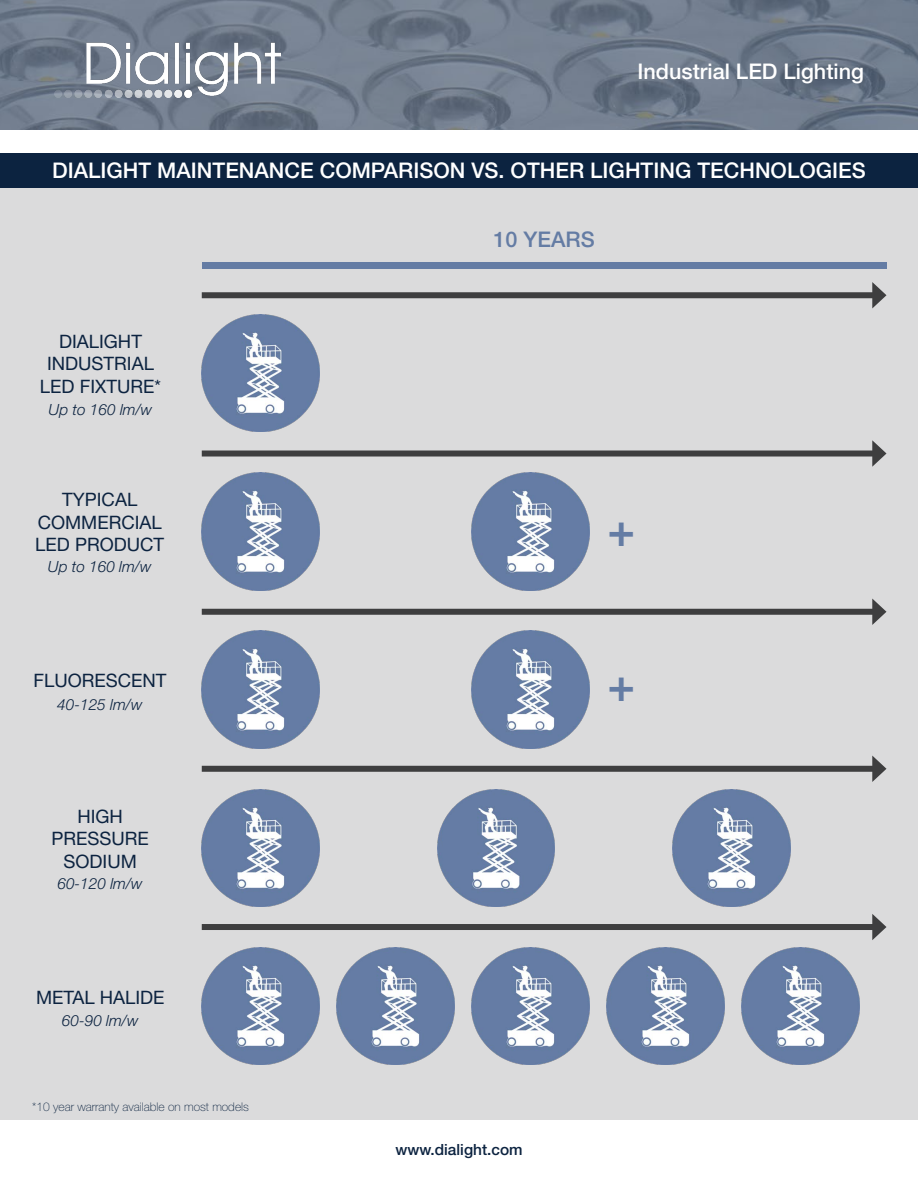
<style>
.page{position:relative;width:918px;height:1188px;background:#fff}
.page>*{position:absolute;margin:0;border:0;box-sizing:border-box;transform-origin:0 0}
.t1{font:500 46.35px "Helvetica Neue LT Std";color:#647ca4}
.t2{font:500 21.6px "Helvetica Neue LT Std";color:#fff}
.t3{font:500 21.6px "Helvetica Neue LT Std";color:#647ca4}
.t4{font:18.45px/22.2px "Helvetica Neue LT Std";color:#0c2340;text-align:center}
.t5{font:italic 300 15.45px "Helvetica Neue LT Std";color:#0c2340}
.t6{font:500 15.45px "Helvetica Neue LT Std";color:#0c2340}
.t7{font:100 12px "Helvetica Neue LT Std";color:#0c2340}
</style>
<div class="page">
<div style="left:0;top:153px;width:918px;height:35px;background:#0c2340"></div>
<div style="left:0;top:188px;width:918px;height:932px;background:#dbdbdc"></div>
<div style="left:202px;top:262px;width:684px;height:7px;background:#647ca4"></div>
<img style="left:202px;top:314px;width:117px;height:118px">
<img style="left:202px;top:473px;width:117px;height:117px">
<img style="left:202px;top:631px;width:117px;height:117px">
<img style="left:202px;top:789px;width:117px;height:118px">
<img style="left:202px;top:947px;width:117px;height:118px">
<img style="left:337px;top:947px;width:117px;height:118px">
<img style="left:472px;top:947px;width:117px;height:118px">
<img style="left:607px;top:947px;width:117px;height:118px">
<img style="left:742px;top:947px;width:117px;height:118px">
<img style="left:472px;top:473px;width:117px;height:117px">
<img style="left:472px;top:631px;width:117px;height:117px">
<img style="left:437px;top:789px;width:118px;height:118px">
<img style="left:673px;top:789px;width:117px;height:118px">
<svg style="left:0;top:0;width:918px;height:130px;background:#6f7b8b"></svg>
<img style="left:54px;top:40px;width:227px;height:57px">
<div style="left:202px;top:292px;width:676px;height:6px;background:#3e3e3f"></div>
<svg style="left:872px;top:282px;width:14px;height:26px"></svg>
<div style="left:202px;top:609px;width:676px;height:6px;background:#3e3e3f"></div>
<svg style="left:872px;top:599px;width:14px;height:26px"></svg>
<div style="left:202px;top:451px;width:676px;height:6px;background:#3e3e3f"></div>
<svg style="left:872px;top:440px;width:14px;height:27px"></svg>
<div style="left:202px;top:924px;width:676px;height:6px;background:#3e3e3f"></div>
<svg style="left:872px;top:914px;width:14px;height:26px"></svg>
<div style="left:202px;top:766px;width:676px;height:6px;background:#3e3e3f"></div>
<svg style="left:872px;top:756px;width:14px;height:26px"></svg>
<p class="t2" style="left:638px;top:58px;width:228px">Industrial LED Lighting</p>
<p class="t2" style="left:52px;top:158px;width:815px">DIALIGHT MAINTENANCE COMPARISON VS. OTHER LIGHTING TECHNOLOGIES</p>
<p class="t4" style="left:40px;top:330px;width:123px">DIALIGHT<br>INDUSTRIAL<br>LED FIXTURE*</p>
<p class="t5" style="left:49px;top:400px;width:105px">Up to 160 lm/w</p>
<p class="t4" style="left:35px;top:489px;width:130px">TYPICAL<br>COMMERCIAL<br>LED PRODUCT</p>
<p class="t5" style="left:48px;top:558px;width:105px">Up to 160 lm/w</p>
<p class="t4" style="left:33px;top:669px;width:135px">FLUORESCENT</p>
<p class="t5" style="left:57px;top:695px;width:87px">40-125 lm/w</p>
<p class="t4" style="left:51px;top:805px;width:99px">HIGH<br>PRESSURE<br>SODIUM</p>
<p class="t5" style="left:57px;top:874px;width:87px">60-120 lm/w</p>
<p class="t4" style="left:36px;top:986px;width:130px">METAL HALIDE</p>
<p class="t5" style="left:62px;top:1012px;width:78px">60-90 lm/w</p>
<p class="t7" style="left:32px;top:1100px;width:218px">*10 year warranty available on most models</p>
<p class="t3" style="left:494px;top:226px;width:103px">10 YEARS</p>
<p class="t1" style="left:608px;top:502px;width:29px">+</p>
<p class="t1" style="left:608px;top:657px;width:29px">+</p>
<p class="t6" style="left:395px;top:1141px;width:129px">www.dialight.com</p>
</div>
